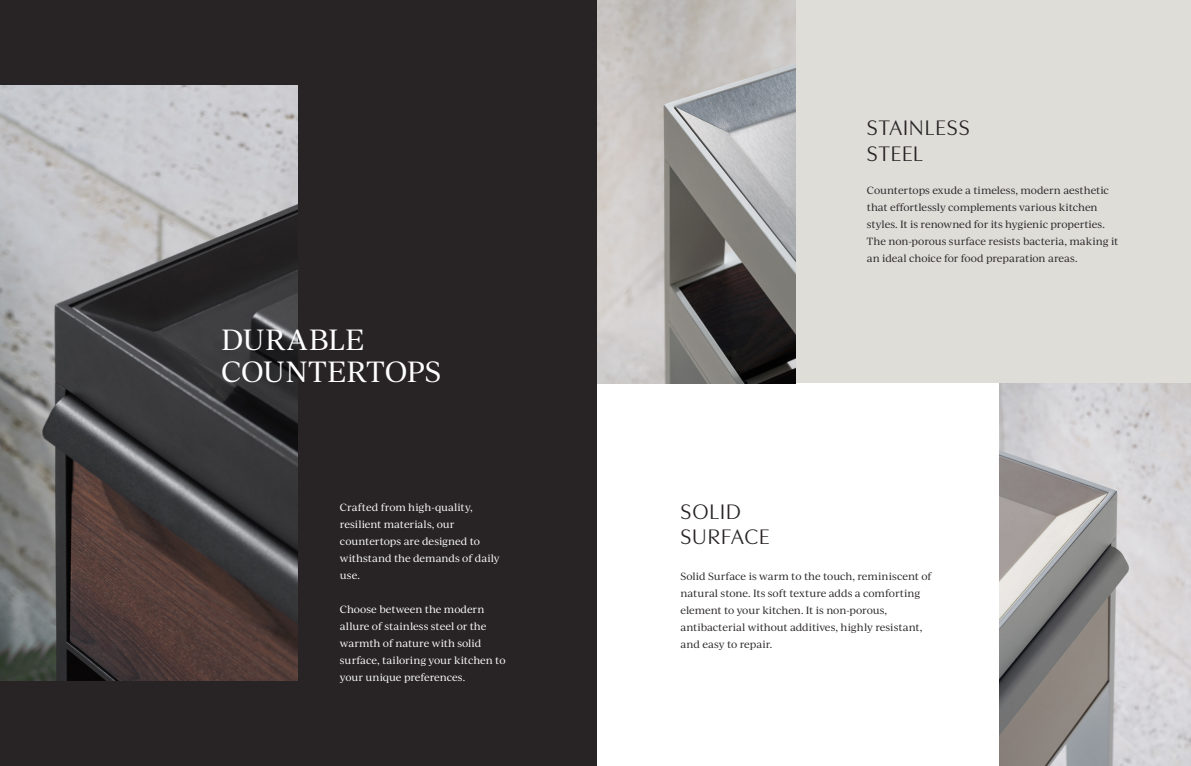
<style>
.page{position:relative;width:1191px;height:766px;background:#fff}
.page>*{position:absolute;margin:0;border:0;box-sizing:border-box;transform-origin:0 0}
.t1{font:28px/32px "Ivy Journal";letter-spacing:.005em;color:#fff}
.t2{font:22px/25.4px "Utile Display";letter-spacing:.05em;color:#282426}
.t3{font:10px/17px "Ivy Journal";letter-spacing:-.005em;color:#282426}
.t4{font:10px/17px "Ivy Journal";color:#fff}
</style>
<div class="page">
<div style="left:795px;top:0;width:396px;height:383px;background:#deddd8"></div>
<img style="left:596px;top:0;width:199px;height:383px">
<img style="left:999px;top:383px;width:192px;height:382px">
<div style="left:0;top:0;width:596px;height:765px;background:#282426"></div>
<img style="left:0;top:85px;width:298px;height:595px">
<p class="t1" style="left:221px;top:322px;width:221px">DURABLE<br>COUNTERTOPS</p>
<p class="t4" style="left:340px;top:498px;width:161px">Crafted from high-quality, resilient materials, our countertops are designed to withstand the demands of daily use.</p>
<p class="t4" style="left:340px;top:600px;width:167px">Choose between the modern allure of stainless steel or the warmth of nature with solid surface, tailoring your kitchen to your unique preferences.</p>
<p class="t2" style="left:866px;top:113px;width:104px">STAINLESS<br>STEEL</p>
<p class="t2" style="left:680px;top:496px;width:90px">SOLID<br>SURFACE</p>
<p class="t3" style="left:866px;top:181px;width:253px">Countertops exude a timeless, modern aesthetic that effortlessly complements various kitchen styles. It is renowned for its hygienic properties.<br>The non-porous surface resists bacteria, making it an ideal choice for food preparation areas.</p>
<p class="t3" style="left:680px;top:567px;width:252px">Solid Surface is warm to the touch, reminiscent of natural stone. Its soft texture adds a comforting element to your kitchen. It is non-porous, antibacterial without additives, highly resistant, and easy to repair.</p>
</div>
